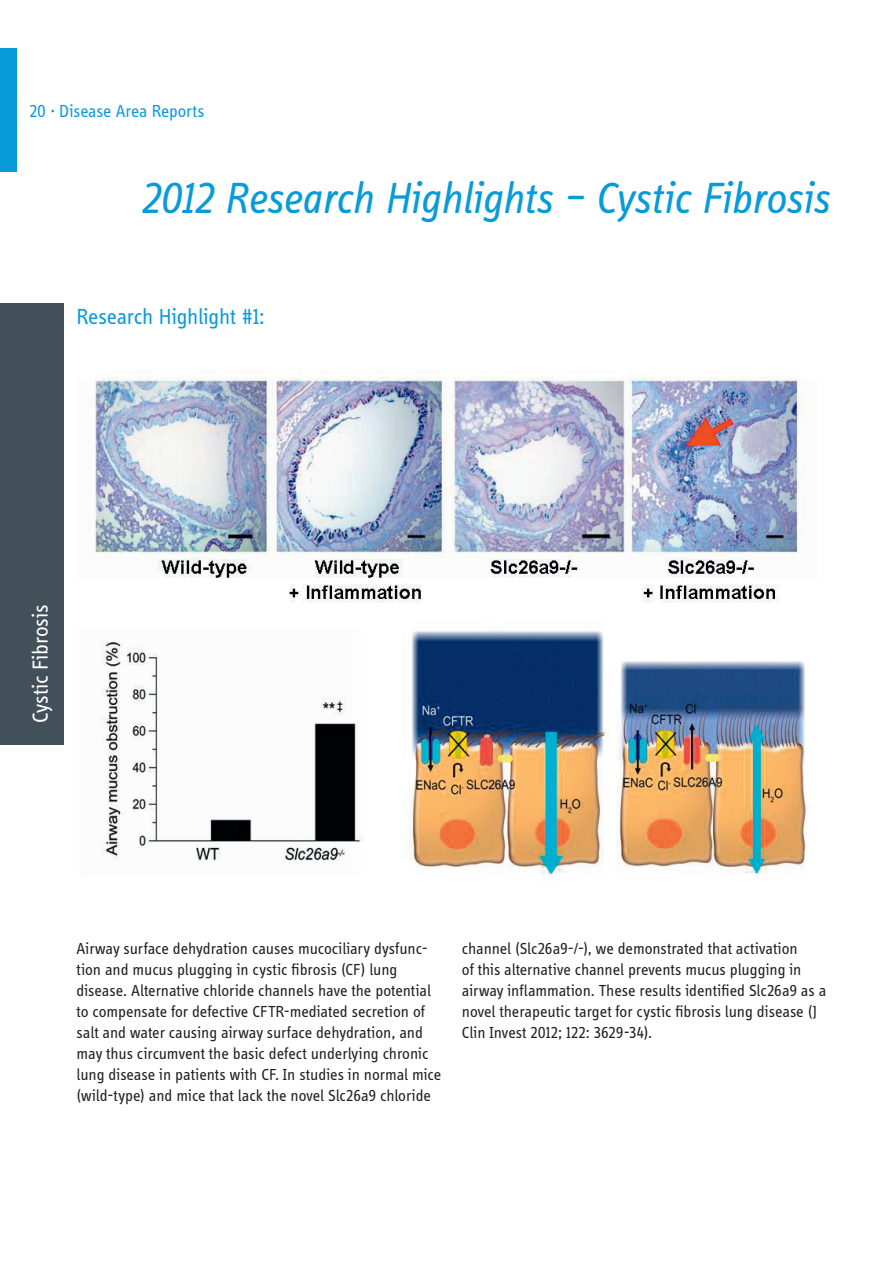
<style>
.page{position:relative;width:893px;height:1263px;background:#fff}
.page>*{position:absolute;margin:0;border:0;box-sizing:border-box;transform-origin:0 0}
.t1{font:italic 45px "Info Display OT";letter-spacing:-.015em;color:#089ad9}
.t2{font:22.5px "Info Display OT";letter-spacing:-.01em;color:#089ad9}
.t3{font:22.5px "Info Display OT";letter-spacing:-.01em;color:#fff}
.t4{font:18px "Info Display OT";letter-spacing:-.005em;color:#089ad9}
.t5{font:16.5px/21px "Info Display OT";letter-spacing:-.005em;color:#231f20}
</style>
<div class="page">
<div style="left:0;top:48px;width:17px;height:123px;background:#089ad9"></div>
<div style="left:0;top:303px;width:64px;height:442px;background:#425159"></div>
<img style="left:89px;top:370px;width:719px;height:508px">
<p class="t4" style="left:29px;top:100px;width:176px">20 · Disease Area Reports</p>
<h1 class="t1" style="left:140px;top:171px;width:691px">2012 Research Highlights – Cystic Fibrosis</h1>
<h2 class="t2" style="left:77px;top:303px;width:190px">Research Highlight #1:</h2>
<h2 class="t3" style="left:27px;top:723px;width:120px;rotate:-90deg">Cystic Fibrosis</h2>
<p class="t5" style="left:77px;top:938px;width:366px">Airway surface dehydration causes mucociliary dysfunc&shy;tion and mucus plugging in cystic fibrosis (CF) lung disease. Alternative chloride channels have the potential to compensate for defective CFTR-mediated secretion of salt and water causing airway surface dehydration, and may thus circumvent the basic defect underlying chronic lung disease in patients with CF. In studies in normal mice (wild-type) and mice that lack the novel Slc26a9 chloride</p>
<p class="t5" style="left:462px;top:938px;width:366px">channel (Slc26a9-/-), we demonstrated that activation<br>of this alternative channel prevents mucus plugging in airway inflammation. These results identified Slc26a9 as a novel therapeutic target for cystic fibrosis lung disease (J Clin Invest 2012; 122: 3629-34).</p>
</div>
